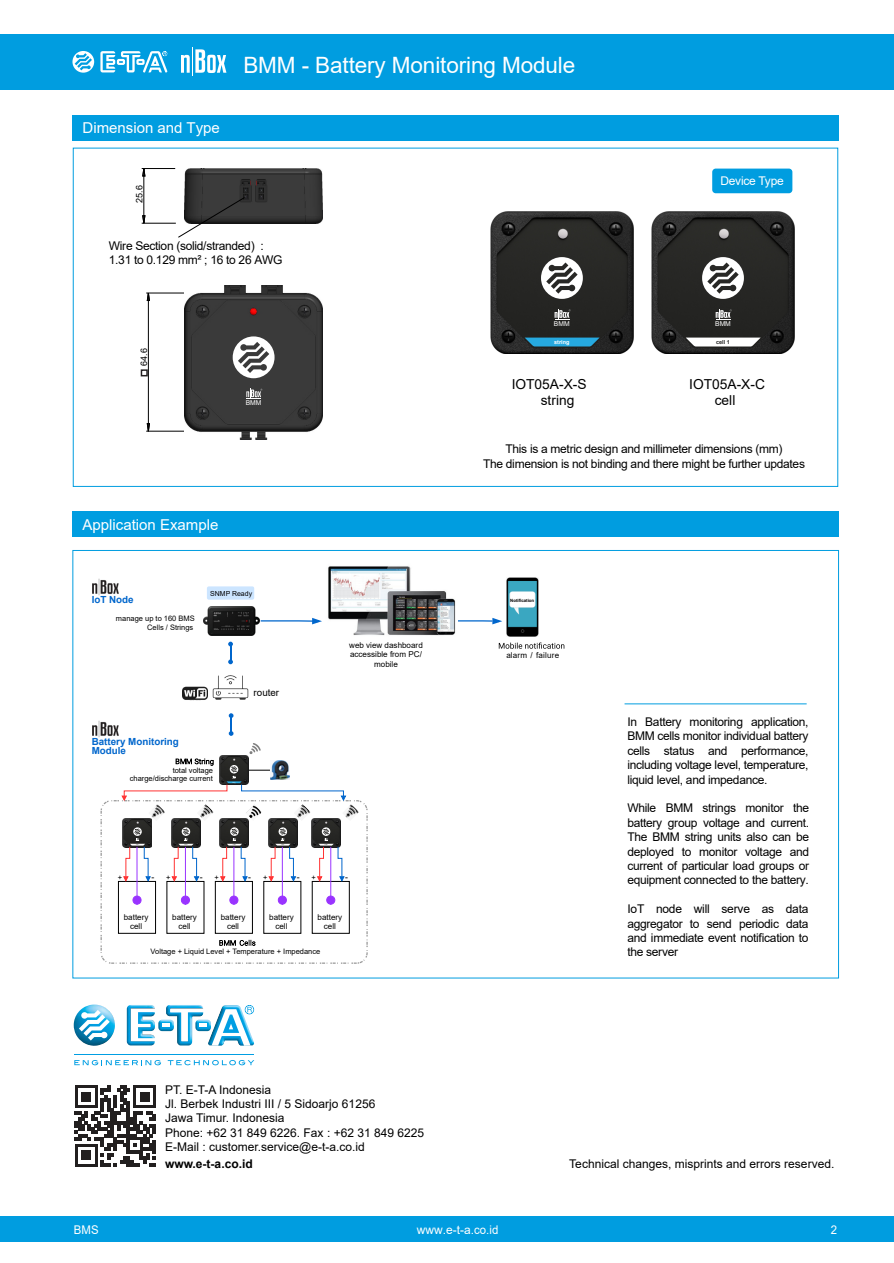
<style>
.page{position:relative;width:894px;height:1263px;background:#fff}
.page>*{position:absolute;margin:0;border:0;box-sizing:border-box;transform-origin:0 0}
.t1{font:22.5px "Arial";letter-spacing:-.005em;color:#fff}
.t2{font:15px "Arial";color:#fff}
.t3{font:13.8px "Arial";color:#000}
.t4{font:12px/14.4px "Arial";letter-spacing:-.025em;color:#000;text-align:justify}
.t5{font:12px/14.4px "Arial";color:#000100}
.t6{font:12px "Arial";color:#000}
.t7{font:12px "Arial";letter-spacing:-.02em;color:#fff}
.t8{font:700 12px "Arial";color:#000}
.t9{font:12px "Arial";letter-spacing:-.02em;color:#fff;scale:.95 1}
.t10{font:700 9.75px/9px "Arial";color:#06c}
.t11{font:9.75px "Arial";color:#000}
.t12{font:9px "Arial";color:#000}
.t13{font:8.7px "Arial";color:#000}
.t14{font:8.1px/9.1px "Arial";color:#000;text-align:center}
.t15{font:8.1px "Arial";letter-spacing:.02em;color:#000}
.t16{font:7.5px/8.7px "Arial";color:#000;text-align:right}
.t17{font:7.5px "Arial";color:#fff}
.t18{font:6.9px "Arial";color:#000}
.t19{font:6.75px "Arial";color:#fff}
.t20{font:700 5.55px "Arial";color:#fff}
.t21{font:700 5.55px "Arial";color:#242424}
.t22{font:700 4.35px "Arial";color:#000}
</style>
<div class="page">
<div style="left:100px;top:800px;width:267px;height:164px;border:1px dashed #999;border-radius:10px"></div>
<img style="left:184px;top:168px;width:138px;height:56px">
<div style="left:712px;top:169px;width:80px;height:24px;background:#009de0;border-radius:4px"></div>
<img style="left:74px;top:1004px;width:41px;height:42px">
<svg style="left:79px;top:1010px;width:31px;height:30px"></svg>
<svg style="left:74px;top:1060px;width:87px;height:5px"></svg>
<svg style="left:168px;top:1060px;width:86px;height:5px"></svg>
<img style="left:158px;top:1020px;width:4px;height:11px">
<img style="left:127px;top:1005px;width:28px;height:40px">
<hr style="left:74px;top:1054px;width:180px;height:1px;background:#009ee3">
<svg style="left:162px;top:1005px;width:92px;height:40px"></svg>
<svg style="left:75px;top:1085px;width:81px;height:81px"></svg>
<div style="left:0;top:1216px;width:893px;height:26px;background:#009de0"></div>
<div style="left:72px;top:115px;width:766px;height:25px;background:#009de0"></div>
<div style="left:72px;top:511px;width:766px;height:26px;background:#009de0"></div>
<hr style="left:624px;top:703px;width:182px;height:1px;background:#009de0">
<div style="left:0;top:34px;width:893px;height:55px;background:#009de0"></div>
<svg style="left:72px;top:51px;width:22px;height:22px"></svg>
<svg style="left:100px;top:51px;width:67px;height:21px"></svg>
<svg style="left:181px;top:47px;width:45px;height:28px"></svg>
<div style="left:141px;top:369px;width:7px;height:7px;border:1px solid #231f20"></div>
<svg style="left:147px;top:294px;width:3px;height:7px"></svg>
<svg style="left:147px;top:423px;width:3px;height:8px"></svg>
<hr style="left:148px;top:293px;width:1px;height:138px;background:#000">
<hr style="left:146px;top:431px;width:40px;height:1px;background:#000">
<hr style="left:146px;top:293px;width:40px;height:1px;background:#000">
<svg style="left:142px;top:169px;width:3px;height:7px"></svg>
<svg style="left:142px;top:215px;width:3px;height:8px"></svg>
<hr style="left:143px;top:169px;width:1px;height:54px;background:#000">
<hr style="left:142px;top:168px;width:33px;height:1px;background:#000">
<hr style="left:142px;top:223px;width:34px;height:1px;background:#000">
<svg style="left:178px;top:196px;width:67px;height:42px"></svg>
<svg style="left:259px;top:617px;width:62px;height:8px"></svg>
<svg style="left:458px;top:617px;width:43px;height:8px"></svg>
<div style="left:118px;top:881px;width:38px;height:53px;background:#fff;border:1px solid #000"></div>
<img style="left:490px;top:211px;width:142px;height:143px">
<svg style="left:541px;top:257px;width:41px;height:42px"></svg>
<svg style="left:554px;top:309px;width:16px;height:11px"></svg>
<svg style="left:524px;top:338px;width:75px;height:8px"></svg>
<img style="left:651px;top:211px;width:142px;height:143px">
<svg style="left:701px;top:257px;width:42px;height:42px"></svg>
<svg style="left:715px;top:309px;width:16px;height:11px"></svg>
<svg style="left:685px;top:338px;width:75px;height:8px"></svg>
<img style="left:268px;top:818px;width:29px;height:29px">
<img style="left:311px;top:818px;width:29px;height:29px">
<img style="left:220px;top:818px;width:29px;height:29px">
<img style="left:171px;top:818px;width:29px;height:9px">
<img style="left:123px;top:818px;width:29px;height:29px">
<svg style="left:123px;top:827px;width:28px;height:55px"></svg>
<hr style="left:137px;top:847px;width:1px;height:57px;background:#93f">
<svg style="left:132px;top:895px;width:10px;height:10px"></svg>
<svg style="left:219px;top:940px;width:36px;height:6px"></svg>
<img style="left:148px;top:804px;width:17px;height:17px">
<svg style="left:171px;top:827px;width:29px;height:55px"></svg>
<hr style="left:185px;top:847px;width:1px;height:57px;background:#93f">
<svg style="left:180px;top:895px;width:10px;height:10px"></svg>
<img style="left:197px;top:804px;width:17px;height:17px">
<svg style="left:268px;top:827px;width:28px;height:55px"></svg>
<hr style="left:282px;top:847px;width:1px;height:57px;background:#93f">
<svg style="left:277px;top:895px;width:10px;height:10px"></svg>
<img style="left:293px;top:804px;width:17px;height:17px">
<div style="left:215px;top:881px;width:38px;height:53px;background:#fff;border:1px solid #000"></div>
<svg style="left:219px;top:827px;width:29px;height:55px"></svg>
<hr style="left:233px;top:847px;width:1px;height:57px;background:#93f">
<svg style="left:229px;top:895px;width:10px;height:10px"></svg>
<img style="left:245px;top:805px;width:17px;height:16px">
<svg style="left:316px;top:827px;width:29px;height:55px"></svg>
<hr style="left:330px;top:847px;width:1px;height:57px;background:#93f">
<svg style="left:326px;top:895px;width:9px;height:10px"></svg>
<img style="left:345px;top:804px;width:14px;height:14px">
<svg style="left:121px;top:743px;width:225px;height:58px"></svg>
<img style="left:182px;top:687px;width:25px;height:13px">
<img style="left:92px;top:720px;width:27px;height:18px">
<img style="left:92px;top:578px;width:27px;height:18px">
<svg style="left:207px;top:586px;width:47px;height:14px"></svg>
<img style="left:328px;top:566px;width:128px;height:70px">
<img style="left:506px;top:577px;width:32px;height:60px">
<div style="left:511px;top:593px;width:22px;height:14px;background:#fff"></div>
<svg style="left:498px;top:642px;width:66px;height:7px"></svg>
<svg style="left:228px;top:642px;width:5px;height:22px"></svg>
<svg style="left:229px;top:713px;width:4px;height:23px"></svg>
<img style="left:203px;top:607px;width:56px;height:28px">
<svg style="left:213px;top:675px;width:35px;height:25px"></svg>
<img style="left:184px;top:285px;width:138px;height:155px">
<div style="left:224px;top:332px;width:61px;height:79px;background:#3a3a3a"></div>
<svg style="left:232px;top:336px;width:42px;height:42px"></svg>
<svg style="left:246px;top:389px;width:16px;height:10px"></svg>
<p class="t2" style="left:82px;top:122px;width:139px">Dimension and Type</p>
<p class="t12" style="left:136px;top:203px;width:19px;rotate:-90deg">25.6</p>
<h1 class="t1" style="left:243px;top:56px;width:333px">BMM - Battery Monitoring Module</h1>
<p class="t4" style="left:109px;top:240px;width:175px">Wire Section (solid/stranded) :<br>1.31 to 0.129 mm² ; 16 to 26 AWG</p>
<p class="t12" style="left:140px;top:366px;width:19px;rotate:-90deg">64.6</p>
<p class="t19" style="left:553px;top:321px;width:17px">BMM</p>
<p class="t20" style="left:554px;top:340px;width:17px">string</p>
<p class="t7" style="left:720px;top:176px;width:65px">Device Type</p>
<p class="t19" style="left:715px;top:321px;width:17px">BMM</p>
<p class="t21" style="left:715px;top:340px;width:15px">cell 1</p>
<p class="t19" style="left:246px;top:400px;width:17px">BMM</p>
<p class="t2" style="left:82px;top:519px;width:137px">Application Example</p>
<p class="t10" style="left:92px;top:596px;width:43px">IoT Node</p>
<p class="t16" style="left:116px;top:615px;width:80px">manage up to 160 BMS<br>Cells / Strings</p>
<p class="t18" style="left:210px;top:591px;width:43px">SNMP Ready</p>
<p class="t11" style="left:253px;top:688px;width:27px">router</p>
<p class="t3" style="left:511px;top:378px;width:76px">IOT05A-X-S</p>
<p class="t3" style="left:689px;top:378px;width:77px">IOT05A-X-C</p>
<p class="t3" style="left:540px;top:395px;width:35px">string</p>
<p class="t3" style="left:714px;top:395px;width:22px">cell</p>
<p class="t17" style="left:334px;top:581px;width:39px">+ database</p>
<p class="t4" style="left:483px;top:443px;width:323px;text-align:center">This is a metric design and millimeter dimensions (mm)<br>The dimension is not binding and there might be further updates</p>
<p class="t22" style="left:510px;top:598px;width:26px">Notification</p>
<p class="t14" style="left:349px;top:641px;width:75px">web view dashboard accessible from PC/ mobile</p>
<p class="t15" style="left:506px;top:652px;width:54px">alarm / failure</p>
<p class="t10" style="left:92px;top:738px;width:89px">Battery Monitoring<br>Module</p>
<p class="t16" style="left:130px;top:766px;width:85px">total voltage charge/discharge current</p>
<p class="t16" style="left:118px;top:874px;width:6px">+</p>
<p class="t13" style="left:151px;top:874px;width:4px">-</p>
<p class="t14" style="left:124px;top:913px;width:26px">battery cell</p>
<p class="t16" style="left:150px;top:948px;width:171px">Voltage + Liquid Level + Temperature + Impedance</p>
<p class="t16" style="left:166px;top:874px;width:6px">+</p>
<p class="t13" style="left:200px;top:874px;width:4px">-</p>
<p class="t14" style="left:172px;top:913px;width:26px">battery cell</p>
<p class="t16" style="left:214px;top:874px;width:6px">+</p>
<p class="t13" style="left:248px;top:874px;width:4px">-</p>
<p class="t14" style="left:221px;top:913px;width:26px">battery cell</p>
<p class="t16" style="left:263px;top:874px;width:6px">+</p>
<p class="t13" style="left:296px;top:874px;width:4px">-</p>
<p class="t14" style="left:269px;top:913px;width:26px">battery cell</p>
<p class="t16" style="left:311px;top:874px;width:6px">+</p>
<p class="t13" style="left:345px;top:874px;width:4px">-</p>
<p class="t14" style="left:317px;top:913px;width:26px">battery cell</p>
<p class="t5" style="left:165px;top:1083px;width:260px">PT. E-T-A Indonesia<br>Jl. Berbek Industri III / 5 Sidoarjo 61256<br>Jawa Timur. Indonesia<br>Phone: +62 31 849 6226. Fax : +62 31 849 6225<br>E-Mail : customer.service@e-t-a.co.id</p>
<p class="t8" style="left:165px;top:1159px;width:89px">www.e-t-a.co.id</p>
<p class="t4" style="left:627px;top:716px;width:183px">In Battery monitoring application, BMM cells monitor individual battery cells status and performance, including voltage level, temperature, liquid level, and impedance.</p>
<p class="t4" style="left:627px;top:802px;width:183px">While BMM strings monitor the battery group voltage and current.<br>The BMM string units also can be deployed to monitor voltage and current of particular load groups or equipment connected to the battery.</p>
<p class="t4" style="left:627px;top:903px;width:183px">IoT node will serve as data aggregator to send periodic data and immediate event notification to the server</p>
<p class="t6" style="left:569px;top:1159px;width:266px">Technical changes, misprints and errors reserved.</p>
<p class="t9" style="left:74px;top:1225px;width:28px">BMS</p>
<p class="t7" style="left:416px;top:1225px;width:83px">www.e-t-a.co.id</p>
<p class="t9" style="left:830px;top:1225px;width:8px">2</p>
</div>
